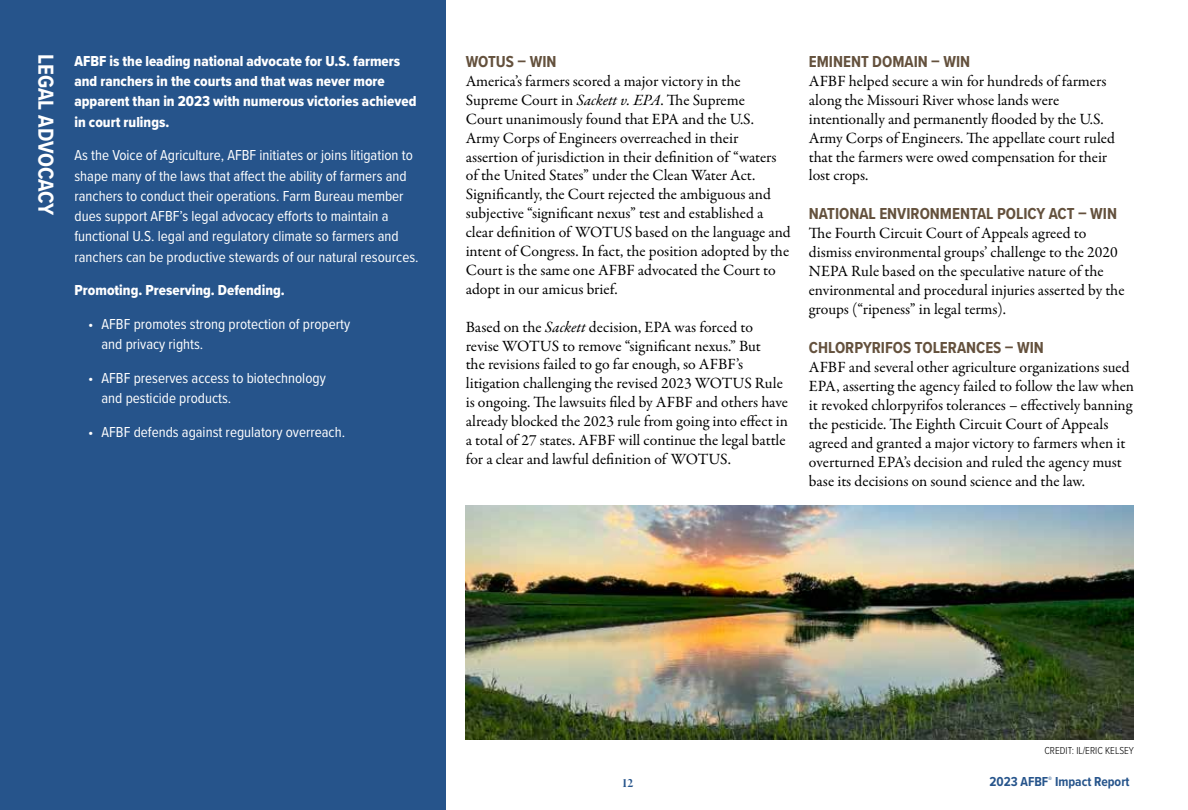
<style>
.page{position:relative;width:1188px;height:810px;background:#fff}
.page>*{position:absolute;margin:0;border:0;box-sizing:border-box;transform-origin:0 0}
.t1{font:700 22.5px "Proxima Nova Cond";letter-spacing:-.005em;color:#fff}
.t2{font:700 16.5px "Proxima Nova Cond";color:#64513d}
.t3{font:15.75px/18.9px "Garamond Premr Pro";color:#000}
.t4{font:15px/20.2px "Proxima Nova Cond";color:#fff}
.t5{font:15px/20.2px "Proxima Nova Cond Extrabld";color:#fff}
.t6{font:700 13.5px "Proxima Nova Cond";color:#26548b}
.t7{font:13.5px "Garamond Premr Pro Bd Disp";color:#26548b}
.t8{font:300 10.5px "Proxima Nova Cond";color:#000}
.s1{font-style:italic}
</style>
<div class="page">
<div style="left:0;top:0;width:446px;height:810px;background:#26548b"></div>
<img style="left:466px;top:505px;width:668px;height:235px">
<p class="t5" style="left:75px;top:51px;width:343px">AFBF is the leading national advocate for U.S. farmers and ranchers in the courts and that was never more apparent than in 2023 with numerous victories achieved in court rulings.</p>
<p class="t4" style="left:75px;top:145px;width:346px">As the Voice of Agriculture, AFBF initiates or joins litigation to shape many of the laws that affect the ability of farmers and ranchers to conduct their operations. Farm Bureau member dues support AFBF’s legal advocacy efforts to maintain a functional U.S. legal and regulatory climate so farmers and ranchers can be productive stewards of our natural resources.</p>
<p class="t5" style="left:75px;top:280px;width:212px">Promoting. Preserving. Defending.</p>
<p class="t4" style="left:102px;top:313px;width:250px;text-indent:-13px">• AFBF promotes strong protection of property and privacy rights.</p>
<p class="t4" style="left:102px;top:367px;width:226px;text-indent:-14px">• AFBF preserves access to biotechnology and pesticide products.</p>
<p class="t4" style="left:88px;top:421px;width:259px">• AFBF defends against regulatory overreach.</p>
<h1 class="t1" style="left:62px;top:54px;width:163px;rotate:90deg">LEGAL ADVOCACY</h1>
<p class="t2" style="left:466px;top:49px;width:92px">WOTUS – WIN</p>
<p class="t3" style="left:466px;top:72px;width:327px">America’s farmers scored a major victory in the Supreme Court in <span class="s1">Sackett v. EPA</span>. The Supreme<br>Court unanimously found that EPA and the U.S.<br>Army Corps of Engineers overreached in their assertion of jurisdiction in their definition of “waters of the United States” under the Clean Water Act.<br>Significantly, the Court rejected the ambiguous and subjective “significant nexus” test and established a clear definition of WOTUS based on the language and intent of Congress. In fact, the position adopted by the Court is the same one AFBF advocated the Court to adopt in our amicus brief.</p>
<p class="t3" style="left:466px;top:318px;width:324px">Based on the <span class="s1">Sackett</span> decision, EPA was forced to revise WOTUS to remove “significant nexus.” But<br>the revisions failed to go far enough, so AFBF’s litigation challenging the revised 2023 WOTUS Rule is ongoing. The lawsuits filed by AFBF and others have already blocked the 2023 rule from going into effect in a total of 27 states. AFBF will continue the legal battle for a clear and lawful definition of WOTUS.</p>
<p class="t2" style="left:809px;top:49px;width:163px">EMINENT DOMAIN – WIN</p>
<p class="t3" style="left:809px;top:72px;width:308px">AFBF helped secure a win for hundreds of farmers along the Missouri River whose lands were intentionally and permanently flooded by the U.S.<br>Army Corps of Engineers. The appellate court ruled that the farmers were owed compensation for their lost crops.</p>
<p class="t2" style="left:809px;top:201px;width:310px">NATIONAL ENVIRONMENTAL POLICY ACT – WIN</p>
<p class="t3" style="left:809px;top:224px;width:317px">The Fourth Circuit Court of Appeals agreed to dismiss environmental groups’ challenge to the 2020<br>NEPA Rule based on the speculative nature of the environmental and procedural injuries asserted by the groups (“ripeness” in legal terms).</p>
<p class="t2" style="left:809px;top:336px;width:237px">CHLORPYRIFOS TOLERANCES – WIN</p>
<p class="t3" style="left:809px;top:358px;width:327px">AFBF and several other agriculture organizations sued EPA, asserting the agency failed to follow the law when it revoked chlorpyrifos tolerances – effectively banning the pesticide. The Eighth Circuit Court of Appeals agreed and granted a major victory to farmers when it overturned EPA’s decision and ruled the agency must base its decisions on sound science and the law.</p>
<p class="t7" style="left:622px;top:776px;width:13px">12</p>
<p class="t8" style="left:1044px;top:743px;width:91px">CREDIT: IL/ERIC KELSEY</p>
<p class="t6" style="left:989px;top:772px;width:142px">2023 AFBF<sup>®</sup> Impact Report</p>
</div>
